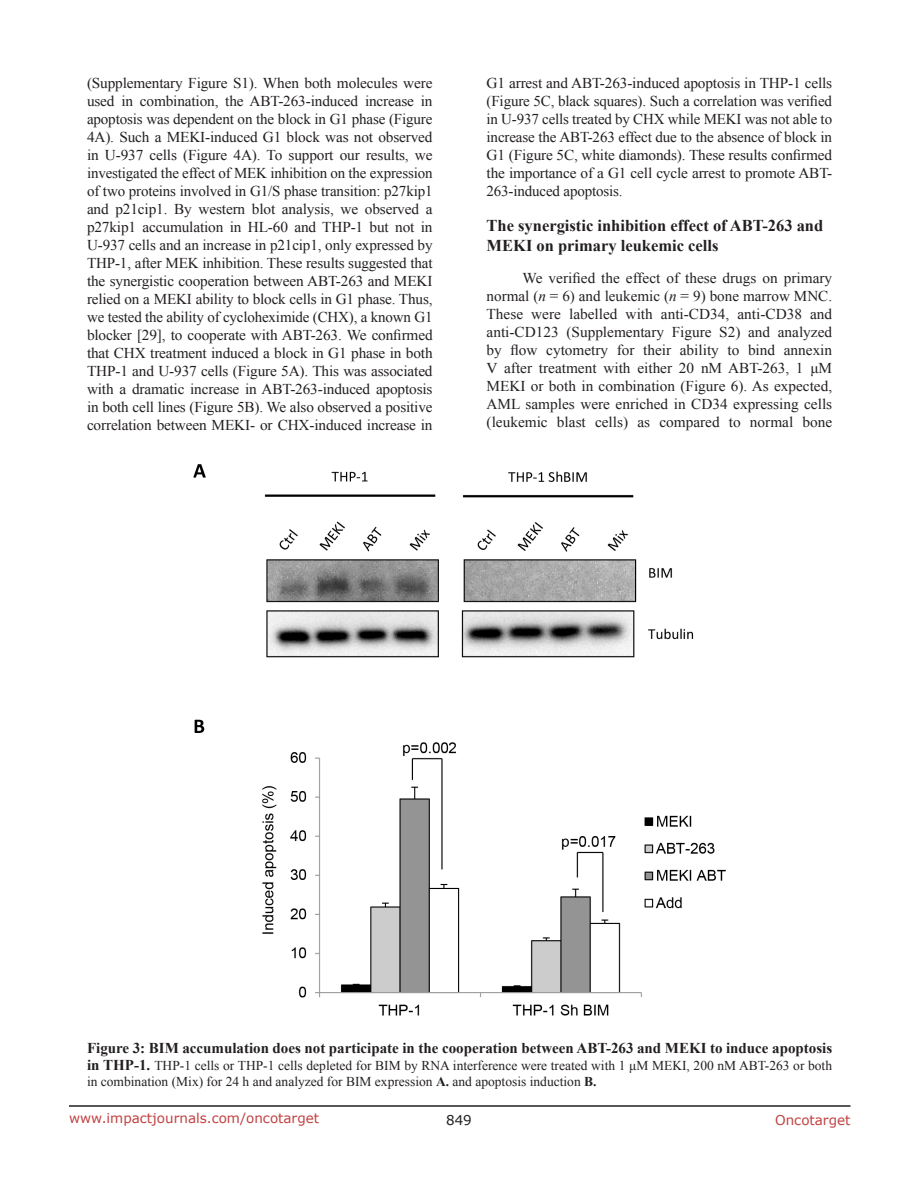
<style>
.page{position:relative;width:918px;height:1188px;background:#fff}
.page>*{position:absolute;margin:0;border:0;box-sizing:border-box;transform-origin:0 0}
.SubHeading{font:700 16.5px/19.8px "Times New Roman";color:#231f20}
.BodyText{font:15px/18px "Times New Roman";letter-spacing:-.01em;color:#231f20;text-align:justify}
.FigureText{font:700 15px "Times New Roman";color:#231f20}
.FigureText-2{font:13.5px/16.2px "Times New Roman";color:#231f20}
.t1{font:13.5px "Verdana";color:#c24141}
.t2{font:13.5px "Verdana";color:#231f20}
.s1{font-style:italic}
.s2{font-weight:700;font-size:15px}
.s3{font-weight:700}
</style>
<div class="page">
<hr style="left:69px;top:1105px;width:781px;height:2px;background:#231f20">
<img style="left:193px;top:464px;width:533px;height:552px">
<p class="BodyText" style="left:87px;top:74px;width:347px">(Supplementary Figure S1). When both molecules were used in combination, the ABT-263-induced increase in apoptosis was dependent on the block in G1 phase (Figure 4A). Such a MEKI-induced G1 block was not observed in U-937 cells (Figure 4A). To support our results, we investigated the effect of MEK inhibition on the expression of two proteins involved in G1/S phase transition: p27kip1 and p21cip1. By western blot analysis, we observed a p27kip1 accumulation in HL-60 and THP-1 but not in U-937 cells and an increase in p21cip1, only expressed by THP-1, after MEK inhibition. These results suggested that the synergistic cooperation between ABT-263 and MEKI relied on a MEKI ability to block cells in G1 phase. Thus, we tested the ability of cycloheximide (CHX), a known G1 blocker [29], to cooperate with ABT-263. We confirmed that CHX treatment induced a block in G1 phase in both THP-1 and U-937 cells (Figure 5A). This was associated with a dramatic increase in ABT-263-induced apoptosis in both cell lines (Figure 5B). We also observed a positive correlation between MEKI- or CHX-induced increase in</p>
<p class="BodyText" style="left:487px;top:74px;width:347px">G1 arrest and ABT-263-induced apoptosis in THP-1 cells (Figure 5C, black squares). Such a correlation was verified in U-937 cells treated by CHX while MEKI was not able to increase the ABT-263 effect due to the absence of block in G1 (Figure 5C, white diamonds). These results confirmed the importance of a G1 cell cycle arrest to promote ABT-263-induced apoptosis.</p>
<p class="SubHeading" style="left:487px;top:215px;width:338px">The synergistic inhibition effect of ABT-263 and<br>MEKI on primary leukemic cells</p>
<p class="BodyText" style="left:487px;top:268px;width:347px;text-indent:36px">We verified the effect of these drugs on primary normal (<span class="s1">n</span> = 6) and leukemic (<span class="s1">n</span> = 9) bone marrow MNC.<br>These were labelled with anti-CD34, anti-CD38 and anti-CD123 (Supplementary Figure S2) and analyzed by flow cytometry for their ability to bind annexin V after treatment with either 20 nM ABT-263, 1 μM MEKI or both in combination (Figure 6). As expected, AML samples were enriched in CD34 expressing cells (leukemic blast cells) as compared to normal bone</p>
<p class="FigureText" style="left:87px;top:1038px;width:747px">Figure 3: BIM accumulation does not participate in the cooperation between ABT-263 and MEKI to induce apoptosis</p>
<p class="FigureText-2" style="left:87px;top:1057px;width:747px"><span class="s2">in THP-1.</span> THP-1 cells or THP-1 cells depleted for BIM by RNA interference were treated with 1 μM MEKI, 200 nM ABT-263 or both in combination (Mix) for 24 h and analyzed for BIM expression <span class="s3">A.</span> and apoptosis induction <span class="s3">B.</span></p>
<p class="t1" style="left:69px;top:1109px;width:252px">www.impactjournals.com/oncotarget</p>
<p class="t2" style="left:446px;top:1111px;width:27px">849</p>
<p class="t1" style="left:775px;top:1111px;width:77px">Oncotarget</p>
</div>
